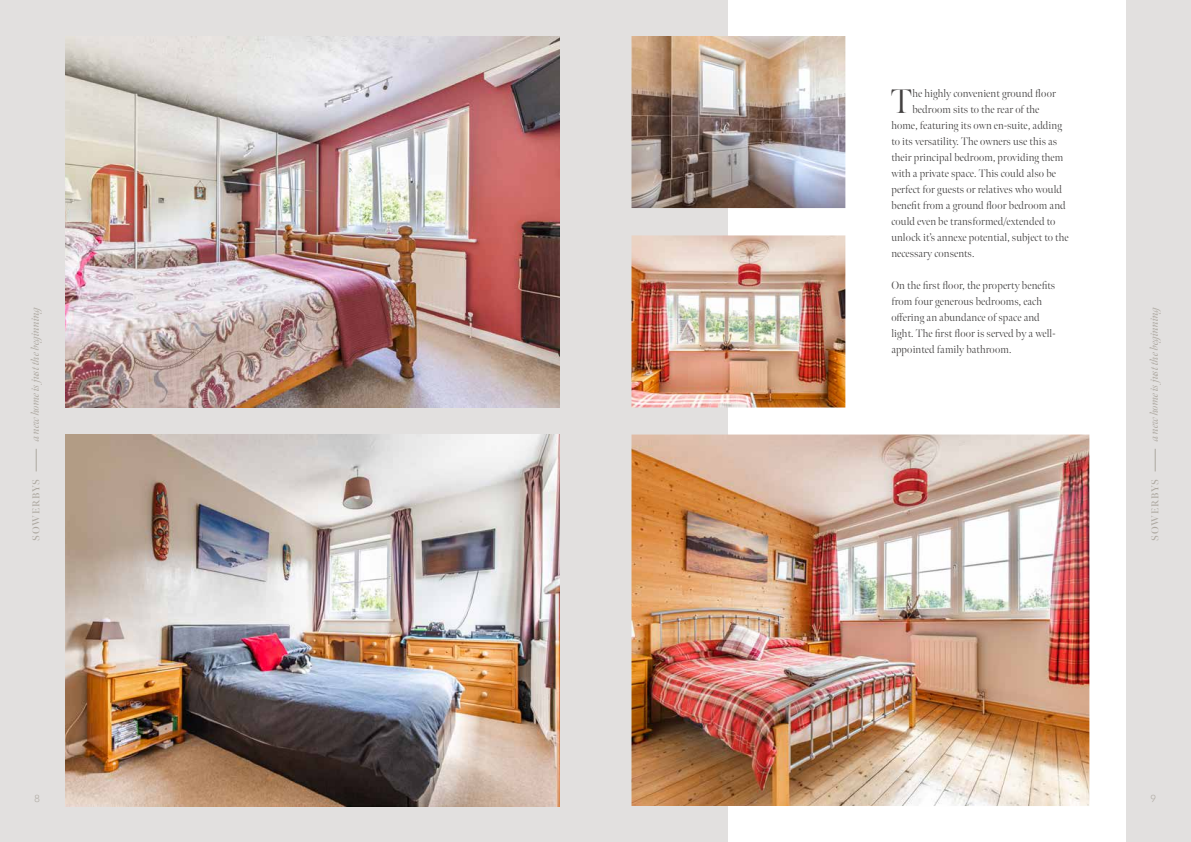
<style>
.page{position:relative;width:1191px;height:842px;background:#fff}
.page>*{position:absolute;margin:0;border:0;box-sizing:border-box;transform-origin:0 0}
.t1{font:300 34px "Meno Banner";color:#434141}
.t2{font:300 11px/16px "Meno Banner";letter-spacing:.01em;color:#434141}
.t3{font:italic 11px "Meno Banner";letter-spacing:-.01em;color:#ada8a0}
.t4{font:600 10px "Meno Banner";letter-spacing:.08em;color:#ada8a0}
.t5{font:300 10px "Quasimoda";color:#ada8a0}
</style>
<div class="page">
<div style="left:0;top:0;width:595px;height:842px;background:#e2e0df"></div>
<div style="left:595px;top:0;width:596px;height:842px;background:#e2e0df"></div>
<svg style="left:36px;top:449px;width:1px;height:22px"></svg>
<svg style="left:1155px;top:449px;width:1px;height:22px"></svg>
<img style="left:66px;top:36px;width:493px;height:371px">
<img style="left:65px;top:434px;width:494px;height:372px">
<div style="left:728px;top:0;width:397px;height:842px;background:#fff"></div>
<img style="left:631px;top:36px;width:214px;height:172px">
<img style="left:631px;top:434px;width:458px;height:372px">
<img style="left:631px;top:235px;width:214px;height:172px">
<h1 class="t1" style="left:890px;top:81px;width:23px">T</h1>
<p class="t2" style="left:912px;top:85px;width:145px">he highly convenient ground floor</p>
<p class="t2" style="left:912px;top:101px;width:129px">bedroom sits to the rear of the</p>
<p class="t2" style="left:891px;top:117px;width:172px">home, featuring its own en-suite, adding</p>
<p class="t2" style="left:891px;top:133px;width:167px">to its versatility. The owners use this as</p>
<p class="t2" style="left:891px;top:149px;width:173px">their principal bedroom, providing them</p>
<p class="t2" style="left:891px;top:165px;width:166px">with a private space. This could also be</p>
<p class="t2" style="left:891px;top:181px;width:172px">perfect for guests or relatives who would</p>
<p class="t2" style="left:891px;top:197px;width:176px">benefit from a ground floor bedroom and</p>
<p class="t2" style="left:891px;top:213px;width:165px">could even be transformed/extended to</p>
<p class="t2" style="left:891px;top:229px;width:179px">unlock it’s annexe potential, subject to the</p>
<p class="t2" style="left:891px;top:245px;width:84px">necessary consents.</p>
<p class="t2" style="left:891px;top:277px;width:166px">On the first floor, the property benefits from four generous bedrooms, each offering an abundance of space and light. The first floor is served by a well&shy;appointed family bathroom.</p>
<p class="t3" style="left:29px;top:441px;width:138px;rotate:-90deg">a new home is just the beginning</p>
<p class="t3" style="left:1147px;top:441px;width:138px;rotate:-90deg">a new home is just the beginning</p>
<p class="t4" style="left:30px;top:541px;width:63px;rotate:-90deg">SOWERBYS</p>
<p class="t4" style="left:1149px;top:541px;width:63px;rotate:-90deg">SOWERBYS</p>
<p class="t5" style="left:35px;top:791px;width:7px">8</p>
<p class="t5" style="left:1150px;top:791px;width:7px">9</p>
</div>
